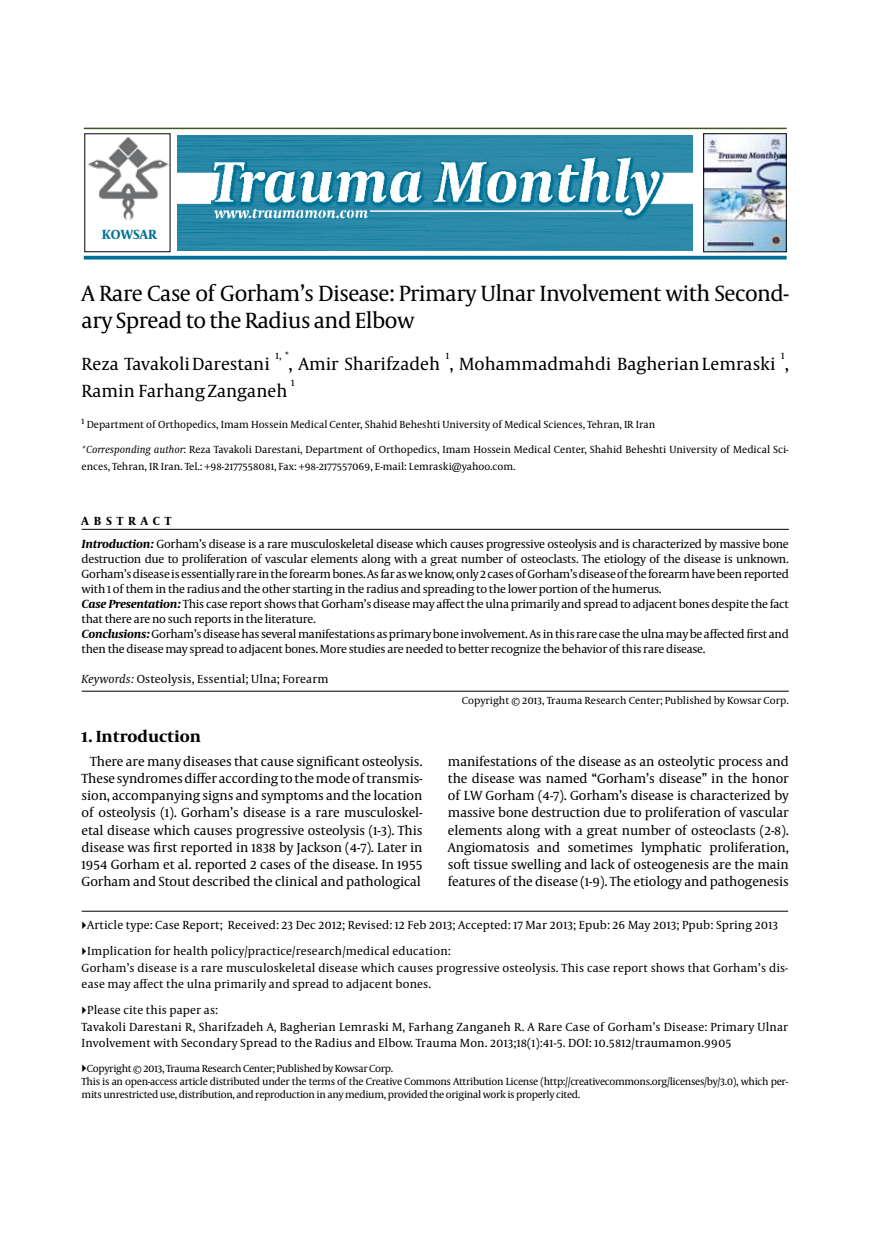
<style>
.page{position:relative;width:893px;height:1234px;background:#fff}
.page>*{position:absolute;margin:0;border:0;box-sizing:border-box;transform-origin:0 0}
.t1{font:22.5px/27px "Capitolium News";letter-spacing:-.025em;color:#000}
.t2{font:18px "Capitolium News";color:#000}
.t3{font:700 16.5px "Capitolium News";color:#000}
.t4{font:13.5px/17.2px "Capitolium News";letter-spacing:-.01em;color:#000;text-align:justify}
.t5{font:700 13.5px "Capitolium News";color:#007297}
.t6{font:12px/15px "Capitolium News";letter-spacing:-.025em;color:#000}
.t7{font:12px/16.5px "Capitolium News";letter-spacing:.01em;color:#000}
.t8{font:10.5px/16.5px "Capitolium News";color:#000}
.t9{font:10.5px/12.8px "Capitolium News";letter-spacing:-.03em;color:#000}
.s1{font-style:italic}
.s2{font-weight:700}
.s3{font-weight:700;font-style:italic}
</style>
<div class="page">
<img style="left:87px;top:137px;width:81px;height:83px">
<hr style="left:84px;top:256px;width:703px;height:3px;background:#007297">
<hr style="left:84px;top:128px;width:703px;height:1px;background:#3e5626">
<img style="left:178px;top:135px;width:514px;height:115px">
<img style="left:705px;top:135px;width:80px;height:115px">
<div style="left:703px;top:133px;width:84px;height:119px;border:1px solid #000"></div>
<hr style="left:82px;top:529px;width:707px;height:1px;background:#000">
<hr style="left:82px;top:690px;width:707px;height:1px;background:#000">
<hr style="left:82px;top:910px;width:706px;height:1px;background:#000">
<p class="t5" style="left:102px;top:226px;width:56px">KOWSAR</p>
<h1 class="t1" style="left:82px;top:279px;width:709px">A Rare Case of Gorham’s Disease: Primary Ulnar Involvement with Second&shy;ary Spread to the Radius and Elbow</h1>
<h2 class="t2" style="left:82px;top:353px;width:190px">Reza TavakoliDarestani</h2>
<p class="t8" style="left:276px;top:347px;width:14px">1, *</p>
<h2 class="t2" style="left:289px;top:353px;width:153px">, Amir Sharifzadeh</h2>
<p class="t8" style="left:446px;top:347px;width:5px">1</p>
<p class="t8" style="left:781px;top:347px;width:5px">1</p>
<h2 class="t2" style="left:449px;top:353px;width:328px">, Mohammadmahdi BagherianLemraski</h2>
<h2 class="t2" style="left:785px;top:353px;width:6px">,</h2>
<p class="t8" style="left:291px;top:374px;width:5px">1</p>
<p class="t8" style="left:82px;top:416px;width:575px"><sup>1</sup> Department of Orthopedics, Imam Hossein Medical Center, Shahid Beheshti University of Medical Sciences, Tehran, IR Iran</p>
<p class="t8" style="left:82px;top:441px;width:709px"><span class="s1">*Corresponding author</span>: Reza Tavakoli Darestani, Department of Orthopedics, Imam Hossein Medical Center, Shahid Beheshti University of Medical Sci&shy;ences, Tehran, IR Iran. Tel.: +98-2177558081, Fax: +98-2177557069, E-mail: Lemraski@yahoo.com.</p>
<h2 class="t2" style="left:82px;top:380px;width:207px">Ramin FarhangZanganeh</h2>
<p class="t6" style="left:82px;top:508px;width:709px;line-height:23.5px"><span class="s2">ABSTRACT<br></span><span class="s3">Introduction:</span> Gorham’s disease is a rare musculoskeletal disease which causes progressive osteolysis and is characterized by massive bone</p>
<p class="t6" style="left:82px;top:551px;width:709px">destruction due to proliferation of vascular elements along with a great number of osteoclasts. The etiology of the disease is unknown.<br>Gorham’s disease is essentially rare in the forearm bones. As far as we know, only 2 cases of Gorham’s disease of the forearm have been reported with 1 of them in the radius and the other starting in the radius and spreading to the lower portion of the humerus.<br><span class="s3">Case Presentation:</span> This case report shows that Gorham’s disease may affect the ulna primarily and spread to adjacent bones despite the fact that there are no such reports in the literature.<br><span class="s3">Conclusions:</span> Gorham’s disease has several manifestations as primary bone involvement. As in this rare case the ulna may be affected first and then the disease may spread to adjacent bones. More studies are needed to better recognize the behavior of this rare disease.</p>
<p class="t7" style="left:82px;top:670px;width:249px"><span class="s1">Keywords:</span> Osteolysis, Essential; Ulna; Forearm</p>
<p class="t8" style="left:462px;top:692px;width:328px">Copyright © 2013, Trauma Research Center; Published by Kowsar Corp.</p>
<h3 class="t3" style="left:82px;top:726px;width:121px">1. Introduction</h3>
<p class="t4" style="left:82px;top:752px;width:342px;text-indent:9px">There are many diseases that cause significant osteolysis.<br>These syndromes differ according to the mode of transmis&shy;sion, accompanying signs and symptoms and the location of osteolysis (1). Gorham’s disease is a rare musculoskel&shy;etal disease which causes progressive osteolysis (1-3). This disease was first reported in 1838 by Jackson (4-7). Later in 1954 Gorham et al. reported 2 cases of the disease. In 1955<br>Gorham and Stout described the clinical and pathological</p>
<p class="t4" style="left:448px;top:752px;width:342px">manifestations of the disease as an osteolytic process and the disease was named “Gorham’s disease” in the honor of LW Gorham (4-7). Gorham’s disease is characterized by massive bone destruction due to proliferation of vascular elements along with a great number of osteoclasts (2-8).<br>Angiomatosis and sometimes lymphatic proliferation, soft tissue swelling and lack of osteogenesis are the main features of the disease (1-9). The etiology and pathogenesis</p>
<p class="t7" style="left:87px;top:911px;width:692px;line-height:26.1px">Article type: Case Report; Received: 23 Dec 2012; Revised: 12 Feb 2013; Accepted: 17 Mar 2013; Epub: 26 May 2013; Ppub: Spring 2013<br>Implication for health policy/practice/research/medical education:</p>
<p class="t7" style="left:82px;top:958px;width:708px">Gorham’s disease is a rare musculoskeletal disease which causes progressive osteolysis. This case report shows that Gorham’s dis&shy;ease may affect the ulna primarily and spread to adjacent bones.</p>
<p class="t7" style="left:82px;top:1001px;width:708px;text-indent:6px">Please cite this paper as:<br>Tavakoli Darestani R, Sharifzadeh A, Bagherian Lemraski M, Farhang Zanganeh R. A Rare Case of Gorham’s Disease: Primary Ulnar<br>Involvement with Secondary Spread to the Radius and Elbow. Trauma Mon. 2013;18(1):41-5. DOI: 10.5812/traumamon.9905</p>
<p class="t9" style="left:82px;top:1062px;width:708px;text-indent:5px">Copyright © 2013, Trauma Research Center; Published by Kowsar Corp.<br>This is an open-access article distributed under the terms of the Creative Commons Attribution License (http://creativecommons.org/licenses/by/3.0), which per&shy;mits unrestricted use, distribution, and reproduction in any medium, provided the original work is properly cited.</p>
</div>
